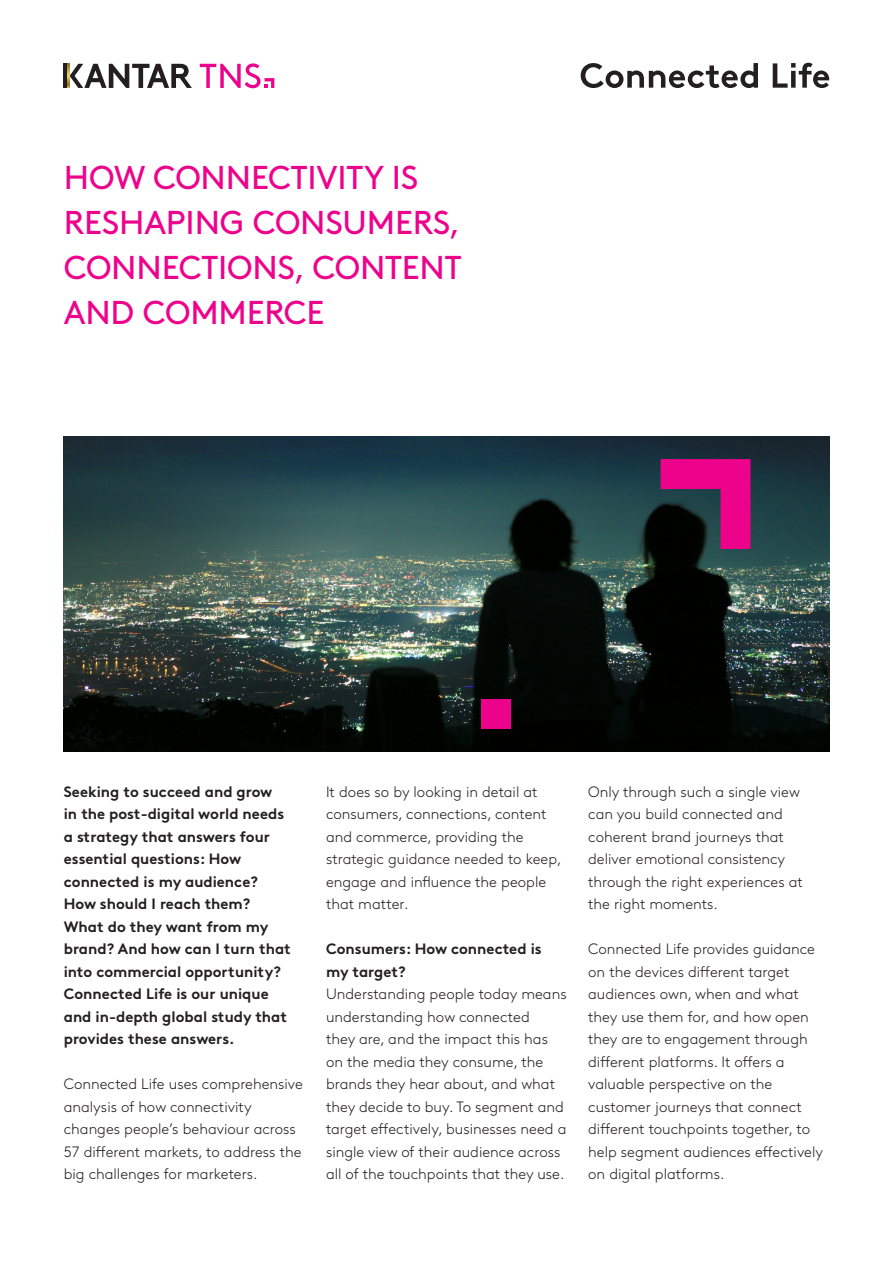
<style>
.page{position:relative;width:893px;height:1263px;background:#fff}
.page>*{position:absolute;margin:0;border:0;box-sizing:border-box;transform-origin:0 0}
.t1{font:33px/45px "Kantar Brown";letter-spacing:-.005em;color:#ed028c}
.Body_copy{font:300 15px/22.5px "Kantar Brown";color:#231f20}
.Body_copy-2{font:700 15px/22.5px "Kantar Brown";color:#231f20}
.s1{font-weight:700}
</style>
<div class="page">
<svg style="left:70px;top:64px;width:122px;height:24px"></svg>
<svg style="left:67px;top:64px;width:2px;height:24px"></svg>
<hr style="left:64px;top:64px;width:3px;height:24px;background:#231f20">
<svg style="left:200px;top:63px;width:74px;height:25px"></svg>
<svg style="left:581px;top:63px;width:177px;height:25px"></svg>
<svg style="left:773px;top:63px;width:56px;height:25px"></svg>
<img style="left:64px;top:436px;width:765px;height:316px">
<div style="left:480px;top:699px;width:30px;height:30px;background:#ed028c"></div>
<svg style="left:661px;top:459px;width:89px;height:90px;background:#8b115e"></svg>
<p class="t1" style="left:64px;top:152px;width:399px">HOW CONNECTIVITY IS<br>RESHAPING CONSUMERS,<br>CONNECTIONS, CONTENT<br>AND COMMERCE</p>
<p class="Body_copy-2" style="left:64px;top:778px;width:229px">Seeking to succeed and grow<br>in the post-digital world needs a strategy that answers four essential questions: How connected is my audience?<br>How should I reach them?<br>What do they want from my brand? And how can I turn that into commercial opportunity?<br>Connected Life is our unique and in-depth global study that provides these answers.</p>
<p class="Body_copy" style="left:64px;top:1071px;width:241px">Connected Life uses comprehensive analysis of how connectivity changes people’s behaviour across 57 different markets, to address the big challenges for marketers.</p>
<p class="Body_copy" style="left:326px;top:779px;width:237px">It does so by looking in detail at consumers, connections, content and commerce, providing the strategic guidance needed to keep, engage and influence the people that matter.</p>
<p class="Body_copy" style="left:326px;top:936px;width:242px"><span class="s1">Consumers: How connected is my target?<br></span>Understanding people today means understanding how connected<br>they are, and the impact this has on the media they consume, the brands they hear about, and what they decide to buy. To segment and target effectively, businesses need a single view of their audience across all of the touchpoints that they use.</p>
<p class="Body_copy" style="left:588px;top:779px;width:216px">Only through such a single view can you build connected and coherent brand journeys that deliver emotional consistency through the right experiences at the right moments.</p>
<p class="Body_copy" style="left:588px;top:936px;width:236px">Connected Life provides guidance on the devices different target audiences own, when and what they use them for, and how open they are to engagement through different platforms. It offers a valuable perspective on the customer journeys that connect different touchpoints together, to help segment audiences effectively on digital platforms.</p>
</div>
